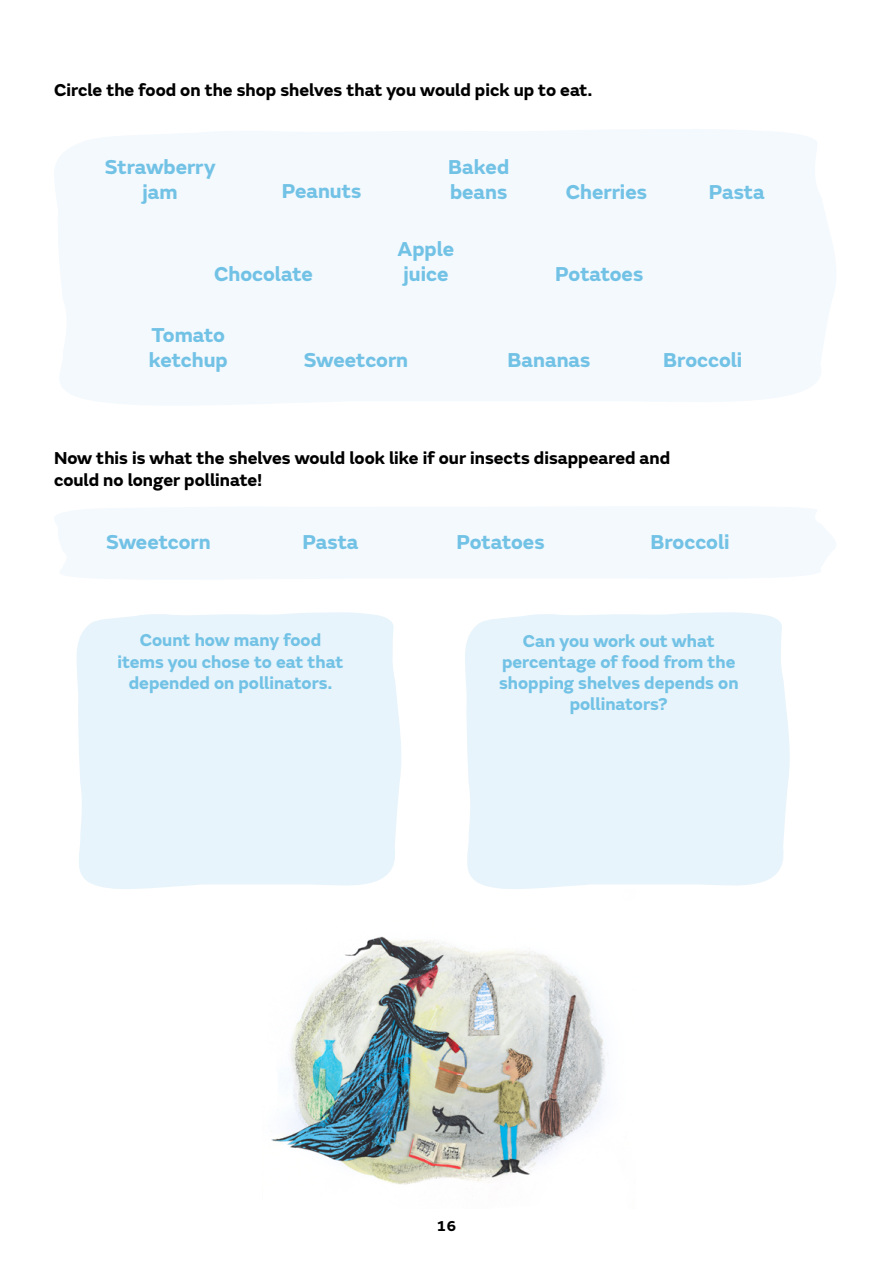
<style>
.page{position:relative;width:893px;height:1263px;background:#fff}
.page>*{position:absolute;margin:0;border:0;box-sizing:border-box;transform-origin:0 0}
.t1{font:700 21px/25.2px "FS Emeric";color:#72c2e6}
.t2{font:700 18px/21.6px "FS Emeric";color:#000}
.t3{font:700 18px/21px "FS Emeric";color:#72c2e6;text-align:center}
.t4{font:700 15px "FS Emeric";color:#000}
</style>
<div class="page">
<div style="left:54px;top:129px;width:782px;height:276px;background:#f4f9fd"></div>
<div style="left:54px;top:506px;width:782px;height:73px;background:#f4f9fd"></div>
<img style="left:271px;top:936px;width:337px;height:249px">
<div style="left:76px;top:612px;width:325px;height:277px;background:#e8f4fb"></div>
<div style="left:465px;top:612px;width:325px;height:277px;background:#e8f4fb"></div>
<p class="t2" style="left:54px;top:78px;width:540px">Circle the food on the shop shelves that you would pick up to eat.</p>
<p class="t1" style="left:105px;top:153px;width:112px;text-align:center">Strawberry jam</p>
<p class="t1" style="left:448px;top:153px;width:62px">Baked beans</p>
<p class="t1" style="left:566px;top:178px;width:83px">Cherries</p>
<p class="t1" style="left:282px;top:177px;width:81px">Peanuts</p>
<p class="t1" style="left:709px;top:178px;width:58px">Pasta</p>
<p class="t1" style="left:398px;top:235px;width:58px">Apple</p>
<p class="t1" style="left:214px;top:260px;width:100px">Chocolate</p>
<p class="t1" style="left:403px;top:260px;width:47px">juice</p>
<p class="t1" style="left:149px;top:321px;width:80px">Tomato ketchup</p>
<p class="t1" style="left:304px;top:346px;width:106px">Sweetcorn</p>
<p class="t1" style="left:555px;top:260px;width:90px">Potatoes</p>
<p class="t1" style="left:507px;top:346px;width:85px">Bananas</p>
<p class="t1" style="left:663px;top:346px;width:81px">Broccoli</p>
<p class="t2" style="left:54px;top:446px;width:618px">Now this is what the shelves would look like if our insects disappeared and could no longer pollinate!</p>
<p class="t1" style="left:106px;top:527px;width:106px">Sweetcorn</p>
<p class="t1" style="left:302px;top:527px;width:58px">Pasta</p>
<p class="t1" style="left:457px;top:527px;width:90px">Potatoes</p>
<p class="t1" style="left:650px;top:527px;width:81px">Broccoli</p>
<p class="t3" style="left:117px;top:629px;width:228px">Count how many food items you chose to eat that depended on pollinators.</p>
<p class="t3" style="left:499px;top:629px;width:241px">Can you work out what percentage of food from the shopping shelves depends on pollinators?</p>
<p class="t4" style="left:436px;top:1214px;width:21px">16</p>
</div>
